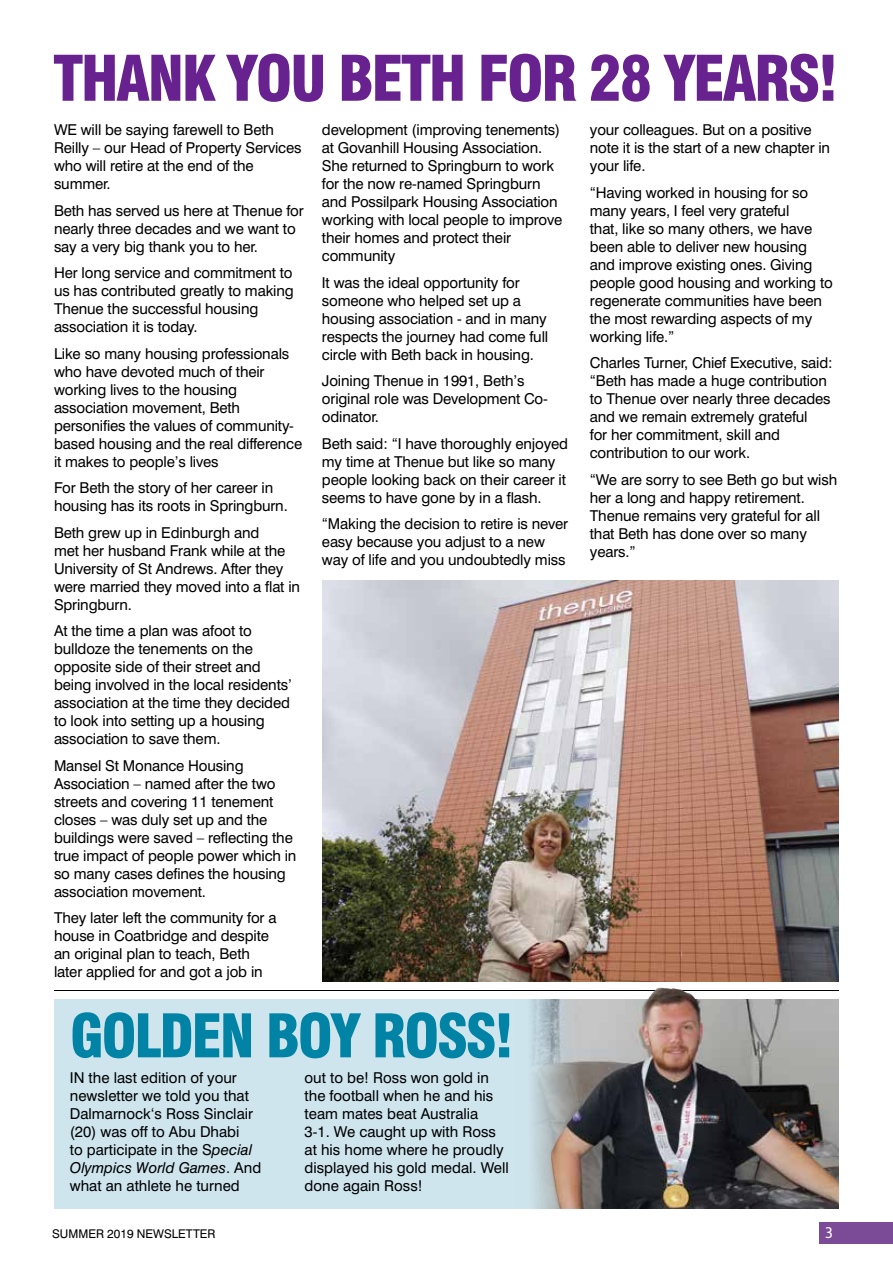
<style>
.page{position:relative;width:893px;height:1263px;background:#fff}
.page>*{position:absolute;margin:0;border:0;box-sizing:border-box;transform-origin:0 0}
.t1{font:900 condensed 61.2px "Swiss 721 BT";letter-spacing:-.04em;color:#68228f}
.t2{font:900 condensed 58.5px "Swiss 721 BT";letter-spacing:-.04em;color:#0083a5}
.t3{font:15px/18px "Swiss 721 BT";letter-spacing:-.01em;color:#000}
.t4{font:15px "FS Me";color:#fff}
.t5{font:12px "Swiss 721 BT";color:#000}
.s1{font-style:italic}
</style>
<div class="page">
<div style="left:819px;top:1222px;width:74px;height:21px;background:#7c4b98"></div>
<hr style="left:54px;top:990px;width:785px;height:1px;background:#000">
<div style="left:54px;top:999px;width:785px;height:210px;background:#cee5ee"></div>
<img style="left:531px;top:999px;width:20px;height:210px">
<img style="left:322px;top:581px;width:517px;height:400px">
<img style="left:551px;top:987px;width:288px;height:222px">
<h1 class="t1" style="left:53px;top:42px;width:787px">THANK YOU BETH FOR 28 YEARS!</h1>
<p class="t3" style="left:54px;top:121px;width:249px">WE will be saying farewell to Beth<br>Reilly – our Head of Property Services who will retire at the end of the summer.</p>
<p class="t3" style="left:54px;top:201px;width:251px">Beth has served us here at Thenue for nearly three decades and we want to say a very big thank you to her.</p>
<p class="t3" style="left:54px;top:264px;width:241px">Her long service and commitment to us has contributed greatly to making<br>Thenue the successful housing association it is today.</p>
<p class="t3" style="left:54px;top:344px;width:250px">Like so many housing professionals who have devoted much of their working lives to the housing association movement, Beth personifies the values of community&shy;based housing and the real difference it makes to people’s lives</p>
<p class="t3" style="left:54px;top:479px;width:235px">For Beth the story of her career in housing has its roots in Springburn.</p>
<p class="t3" style="left:54px;top:523px;width:248px">Beth grew up in Edinburgh and<br>met her husband Frank while at the<br>University of St Andrews. After they were married they moved into a flat in<br>Springburn.</p>
<p class="t3" style="left:54px;top:622px;width:239px">At the time a plan was afoot to bulldoze the tenements on the opposite side of their street and being involved in the local residents’ association at the time they decided to look into setting up a housing association to save them.</p>
<p class="t3" style="left:54px;top:756px;width:244px">Mansel St Monance Housing<br>Association – named after the two streets and covering 11 tenement closes – was duly set up and the buildings were saved – reflecting the true impact of people power which in so many cases defines the housing association movement.</p>
<p class="t3" style="left:54px;top:909px;width:224px">They later left the community for a house in Coatbridge and despite an original plan to teach, Beth later applied for and got a job in</p>
<p class="t3" style="left:322px;top:121px;width:242px">development (improving tenements) at Govanhill Housing Association.<br>She returned to Springburn to work for the now re-named Springburn and Possilpark Housing Association working with local people to improve their homes and protect their community</p>
<p class="t3" style="left:322px;top:273px;width:228px">It was the ideal opportunity for someone who helped set up a housing association - and in many respects the journey had come full circle with Beth back in housing.</p>
<p class="t3" style="left:322px;top:372px;width:227px">Joining Thenue in 1991, Beth’s original role was Development Co&shy;odinator.</p>
<p class="t3" style="left:322px;top:434px;width:248px">Beth said: “I have thoroughly enjoyed my time at Thenue but like so many people looking back on their career it seems to have gone by in a flash.</p>
<p class="t3" style="left:322px;top:515px;width:248px">“Making the decision to retire is never easy because you adjust to a new way of life and you undoubtedly miss</p>
<h2 class="t2" style="left:70px;top:1001px;width:445px">GOLDEN BOY ROSS!</h2>
<p class="t3" style="left:70px;top:1069px;width:193px">IN the last edition of your newsletter we told you that<br>Dalmarnock‘s Ross Sinclair (20) was off to Abu Dhabi<br>to participate in the S<span class="s1">pecial<br>Olympics World Games</span>. And what an athlete he turned</p>
<p class="t3" style="left:305px;top:1069px;width:206px">out to be! Ross won gold in the football when he and his team mates beat Australia<br>3-1. We caught up with Ross at his home where he proudly displayed his gold medal. Well done again Ross!</p>
<p class="t3" style="left:590px;top:121px;width:242px">your colleagues. But on a positive note it is the start of a new chapter in your life.</p>
<p class="t3" style="left:590px;top:183px;width:244px">“Having worked in housing for so many years, I feel very grateful<br>that, like so many others, we have been able to deliver new housing and improve existing ones. Giving people good housing and working to regenerate communities have been the most rewarding aspects of my working life.”</p>
<p class="t3" style="left:590px;top:354px;width:244px">Charles Turner, Chief Executive, said: “Beth has made a huge contribution to Thenue over nearly three decades and we remain extremely grateful<br>for her commitment, skill and contribution to our work.</p>
<p class="t3" style="left:590px;top:470px;width:249px">“We are sorry to see Beth go but wish her a long and happy retirement.<br>Thenue remains very grateful for all that Beth has done over so many years.”</p>
<p class="t5" style="left:52px;top:1226px;width:165px">SUMMER 2019 NEWSLETTER</p>
<p class="t4" style="left:825px;top:1224px;width:10px">3</p>
</div>
